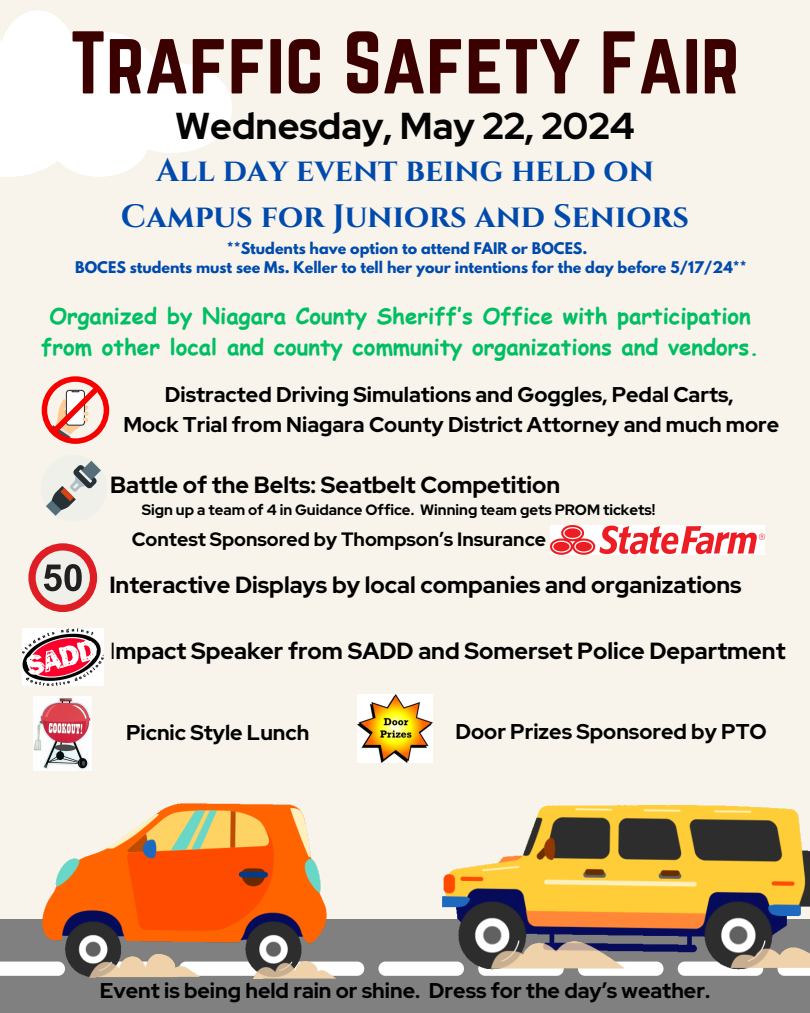
<style>
.page{position:relative;width:810px;height:1013px;background:#fff}
.page>*{position:absolute;margin:0;border:0;box-sizing:border-box;transform-origin:0 0}
.t1{font:77.7px "Norwester";color:#3b0101}
.t2{font:700 37.3px "Red Hat Display";color:#040404}
.t3{font:700 32.3px "Cinzel";color:#004aad}
.t4{font:700 23.3px "Red Hat Display";color:#000}
.t5{font:700 22.3px/30.8px "Comic Sans MS";color:#00bf63;text-align:center}
.t6{font:700 21.3px/29.2px "Red Hat Display";color:#000;text-align:center}
.t7{font:700 19.3px "Red Hat Display";color:#000}
.t8{font:700 14.9px "Red Hat Display";color:#000}
.t9{font:700 14.3px "League Spartan";color:#004aad}
.s1{font-weight:400}
</style>
<div class="page">
<div style="left:0;top:0;width:810px;height:1012px;background:#f8f4eb"></div>
<svg style="left:42px;top:376px;width:67px;height:68px"></svg>
<svg style="left:28px;top:543px;width:69px;height:69px"></svg>
<div style="left:41px;top:455px;width:66px;height:66px;background:#f0f0ea;border-radius:50%"></div>
<svg style="left:46px;top:461px;width:55px;height:55px"></svg>
<div style="left:0;top:918px;width:810px;height:94px;background:#808080"></div>
<svg style="left:0;top:10px;width:232px;height:167px"></svg>
<svg style="left:0;top:961px;width:810px;height:14px;background:#eaeaea"></svg>
<img style="left:441px;top:806px;width:369px;height:163px">
<img style="left:43px;top:803px;width:292px;height:175px">
<img style="left:22px;top:628px;width:81px;height:57px">
<img style="left:34px;top:697px;width:58px;height:73px">
<img style="left:550px;top:525px;width:215px;height:29px">
<img style="left:357px;top:694px;width:76px;height:68px">
<h3 class="t1" style="left:70px;top:16px;width:671px">Traffic Safety Fair</h3>
<p class="t2" style="left:175px;top:101px;width:461px">Wednesday, May 22, 2024</p>
<p class="t3" style="left:156px;top:150px;width:499px">All day event being held on</p>
<p class="t3" style="left:121px;top:195px;width:570px">Campus for Juniors and Seniors</p>
<h3 class="t9" style="left:227px;top:241px;width:362px">**Students have option to attend FAIR or BOCES.</h3>
<h3 class="t9" style="left:75px;top:260px;width:673px">BOCES students must see Ms. Keller to tell her your intentions for the day before 5/17/24**</h3>
<p class="t5" style="left:41px;top:300px;width:719px">Organized by Niagara County Sheriff’s Office with participation from other local and county community organizations and vendors.</p>
<h5 class="t6" style="left:123px;top:380px;width:658px">Distracted Driving Simulations and Goggles, Pedal Carts,<br>Mock Trial from Niagara County District Attorney and much more</h5>
<h3 class="t4" style="left:110px;top:469px;width:451px">Battle of the Belts: Seatbelt Competition</h3>
<p class="t7" style="left:132px;top:527px;width:416px">Contest Sponsored by Thompson’s Insurance</p>
<p class="t8" style="left:142px;top:499px;width:515px">Sign up a team of 4 in Guidance Office. Winning team gets PROM tickets!</p>
<p class="t4" style="left:109px;top:569px;width:634px">Interactive Displays by local companies and organizations</p>
<p class="t4" style="left:110px;top:635px;width:677px"><span class="s1">I</span>mpact Speaker from SADD and Somerset Police Department</p>
<p class="t6" style="left:126px;top:718px;width:185px">Picnic Style Lunch</p>
<p class="t6" style="left:456px;top:717px;width:313px">Door Prizes Sponsored by PTO</p>
<h4 class="t6" style="left:100px;top:976px;width:612px">Event is being held rain or shine. Dress for the day’s weather.</h4>
</div>
